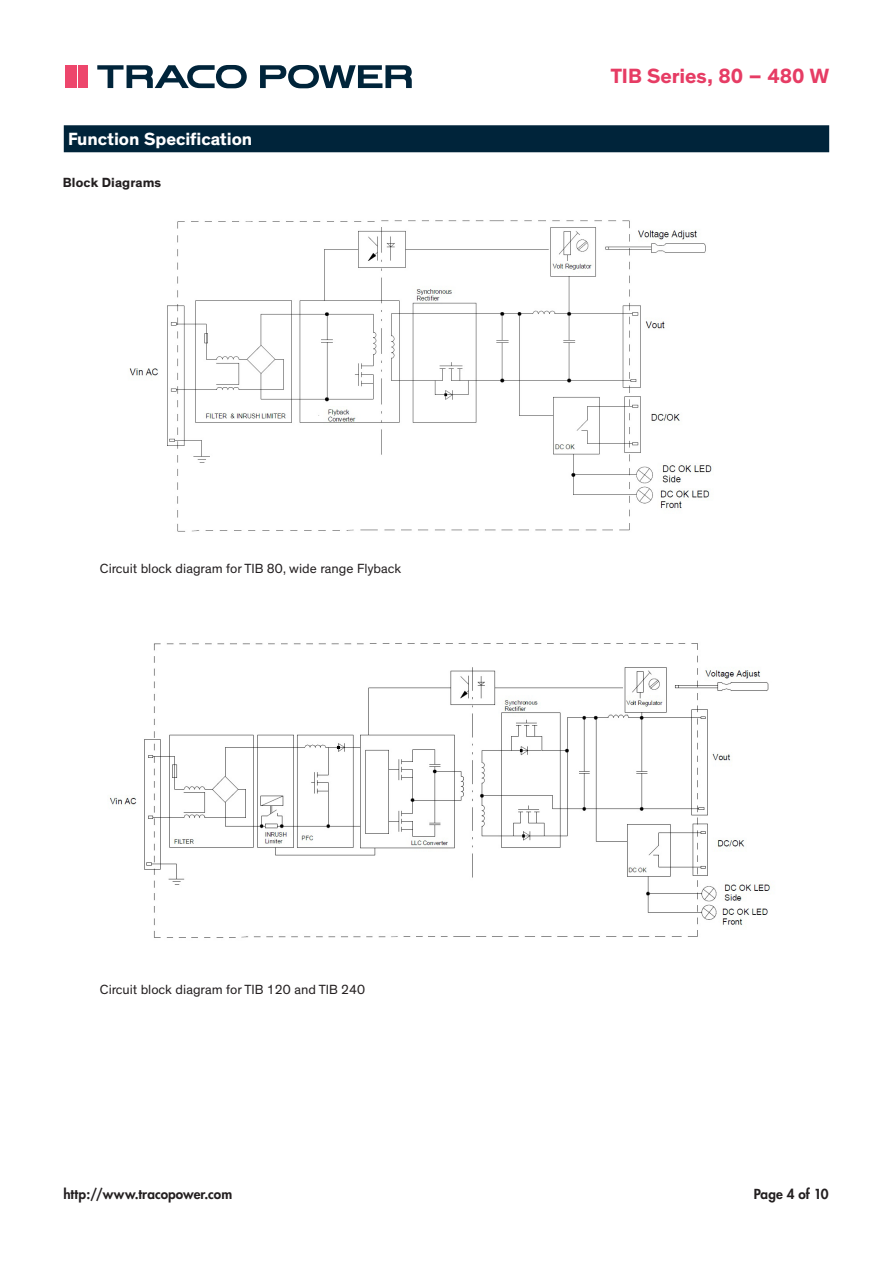
<style>
.page{position:relative;width:893px;height:1263px;background:#fff}
.page>*{position:absolute;margin:0;border:0;box-sizing:border-box;transform-origin:0 0}
.t1{font:700 21px "Theinhardt";color:#e63c64}
.Liste_Titel_Heavy{font:700 18px "Theinhardt";letter-spacing:-.005em;color:#fff}
.t2{font:13.5px "Theinhardt";color:#231f20}
.t3{font:800 13.5px "Futura";letter-spacing:.005em;color:#231f20}
.t4{font:700 13.5px "Theinhardt";letter-spacing:.01em;color:#231f20}
</style>
<div class="page">
<svg style="left:97px;top:65px;width:150px;height:23px"></svg>
<svg style="left:260px;top:65px;width:152px;height:23px"></svg>
<div style="left:65px;top:65px;width:9px;height:23px;background:#ed466c"></div>
<div style="left:78px;top:65px;width:9px;height:23px;background:#ed466c"></div>
<svg style="left:76px;top:65px;width:1px;height:23px"></svg>
<div style="left:64px;top:125px;width:765px;height:27px;background:#00243a"></div>
<img style="left:129px;top:220px;width:584px;height:312px">
<img style="left:110px;top:643px;width:660px;height:295px">
<p class="Liste_Titel_Heavy" style="left:68px;top:128px;width:186px">Function Specification</p>
<p class="t4" style="left:63px;top:175px;width:100px">Block Diagrams</p>
<p class="t2" style="left:100px;top:561px;width:303px">Circuit block diagram for TIB 80, wide range Flyback</p>
<p class="t2" style="left:100px;top:981px;width:267px">Circuit block diagram for TIB 120 and TIB 240</p>
<h1 class="t1" style="left:611px;top:63px;width:220px">TIB Series, 80 – 480 W</h1>
<p class="t3" style="left:63px;top:1186px;width:170px">http://www.tracopower.com</p>
<p class="t3" style="left:754px;top:1186px;width:77px">Page 4 of 10</p>
</div>
